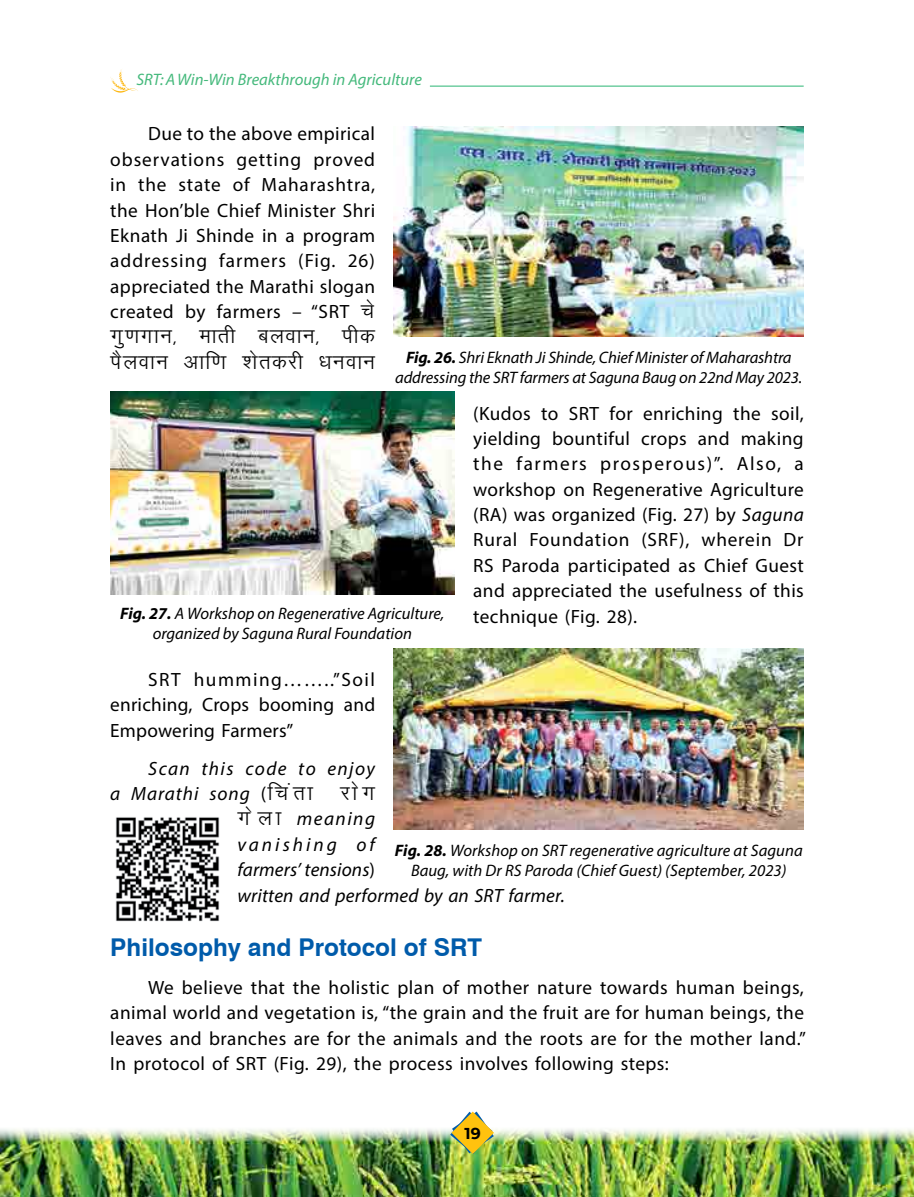
<style>
.page{position:relative;width:914px;height:1197px;background:#fff}
.page>*{position:absolute;margin:0;border:0;box-sizing:border-box;transform-origin:0 0}
.t1{font:24.5px/25.4px "Kruti Dev 010";letter-spacing:.03em;color:#000}
.t2{font:700 24.5px "Swiss 721 BT";color:#005baa}
.t3{font:19.25px/25.4px "Myriad Pro";letter-spacing:.02em;color:#000;text-align:justify}
.t4{font:italic 19.25px "Myriad Pro";letter-spacing:.01em;color:#000}
.t5{font:italic 19.25px "Myriad Pro";letter-spacing:.075em;color:#000}
.t6{font:italic 19.25px "Myriad Pro";letter-spacing:.035em;color:#000}
.t7{font:italic 19.25px "Myriad Pro";letter-spacing:.005em;color:#000}
.t8{font:italic 19.25px "Myriad Pro";letter-spacing:.155em;color:#000}
.t9{font:italic 16.62px/19.9px "Myriad Pro";color:#000;text-align:center}
.t10{font:italic 16.62px "Myriad Pro";color:#45b97c}
.t11{font:700 15.75px "Montserrat Alternates";color:#000}
.s1{font-family:"Kruti Dev 010";font-size:24.5px}
.s2{font-weight:700}
.s3{font-style:italic}
.s4{font-style:normal}
.s5{font-family:"Kruti Dev 010";font-style:normal;font-size:24.5px}
</style>
<div class="page">
<img style="left:0;top:1129px;width:914px;height:68px">
<svg style="left:450px;top:1112px;width:44px;height:42px"></svg>
<hr style="left:430px;top:86px;width:373px;height:1px;background:#2bb673">
<svg style="left:110px;top:69px;width:28px;height:24px"></svg>
<img style="left:394px;top:126px;width:409px;height:211px">
<img style="left:394px;top:648px;width:409px;height:181px">
<img style="left:110px;top:391px;width:344px;height:204px">
<img style="left:115px;top:817px;width:105px;height:105px">
<p class="t10" style="left:136px;top:70px;width:287px">SRT:AWin-Win Breakthrough in Agriculture</p>
<p class="t3" style="left:110px;top:121px;width:266px;text-indent:38px">Due to the above empirical observations getting proved in the state of Maharashtra, the Hon’ble Chief Minister Shri Eknath Ji Shinde in a program addressing farmers (Fig. 26) appreciated the Marathi slogan created by farmers – “SRT <span class="s1">ps</span></p>
<p class="t1" style="left:110px;top:324px;width:266px">xq.kxku] ekrh cyoku] ihd iSyoku vkf.k 'ksrdjh èkuoku</p>
<p class="t9" style="left:395px;top:347px;width:408px"><span class="s2">Fig. 26.</span> Shri Eknath Ji Shinde, Chief Minister of Maharashtra addressing the SRT farmers at Saguna Baug on 22nd May 2023.</p>
<p class="t9" style="left:120px;top:603px;width:326px"><span class="s2">Fig. 27.</span> A Workshop on Regenerative Agriculture, organized by Saguna Rural Foundation</p>
<p class="t3" style="left:473px;top:400px;width:332px">(Kudos to SRT for enriching the soil, yielding bountiful crops and making the farmers prosperous)”. Also, a workshop on Regenerative Agriculture (RA) was organized (Fig. 27) by <span class="s3">Saguna </span>Rural Foundation (SRF), wherein Dr RS Paroda participated as Chief Guest and appreciated the usefulness of this technique (Fig. 28).</p>
<p class="t3" style="left:110px;top:666px;width:266px;text-indent:38px">SRT humming……..”Soil enriching, Crops booming and Empowering Farmers”</p>
<p class="t5" style="left:148px;top:756px;width:228px">Scan this code to enjoy</p>
<p class="t6" style="left:110px;top:782px;width:266px">a Marathi song <span class="s4">(</span><span class="s5">fpark jksx</span></p>
<p class="t5" style="left:237px;top:807px;width:139px"><span class="s5">xsyk</span> meaning</p>
<p class="t8" style="left:237px;top:832px;width:139px">vanishing of</p>
<p class="t7" style="left:237px;top:858px;width:139px">farmers’ tensions<span class="s4">)</span></p>
<p class="t4" style="left:237px;top:883px;width:329px">written and performed by an SRT farmer.</p>
<p class="t2" style="left:110px;top:930px;width:373px">Philosophy and Protocol of SRT</p>
<p class="t3" style="left:110px;top:975px;width:697px;text-indent:38px">We believe that the holistic plan of mother nature towards human beings, animal world and vegetation is, “the grain and the fruit are for human beings, the leaves and branches are for the animals and the roots are for the mother land.” In protocol of SRT (Fig. 29), the process involves following steps:</p>
<p class="t9" style="left:395px;top:840px;width:409px"><span class="s2">Fig. 28.</span> Workshop on SRT regenerative agriculture at Saguna<br>Baug, with Dr RS Paroda (Chief Guest) (September, 2023)</p>
<p class="t11" style="left:464px;top:1122px;width:18px">19</p>
</div>
